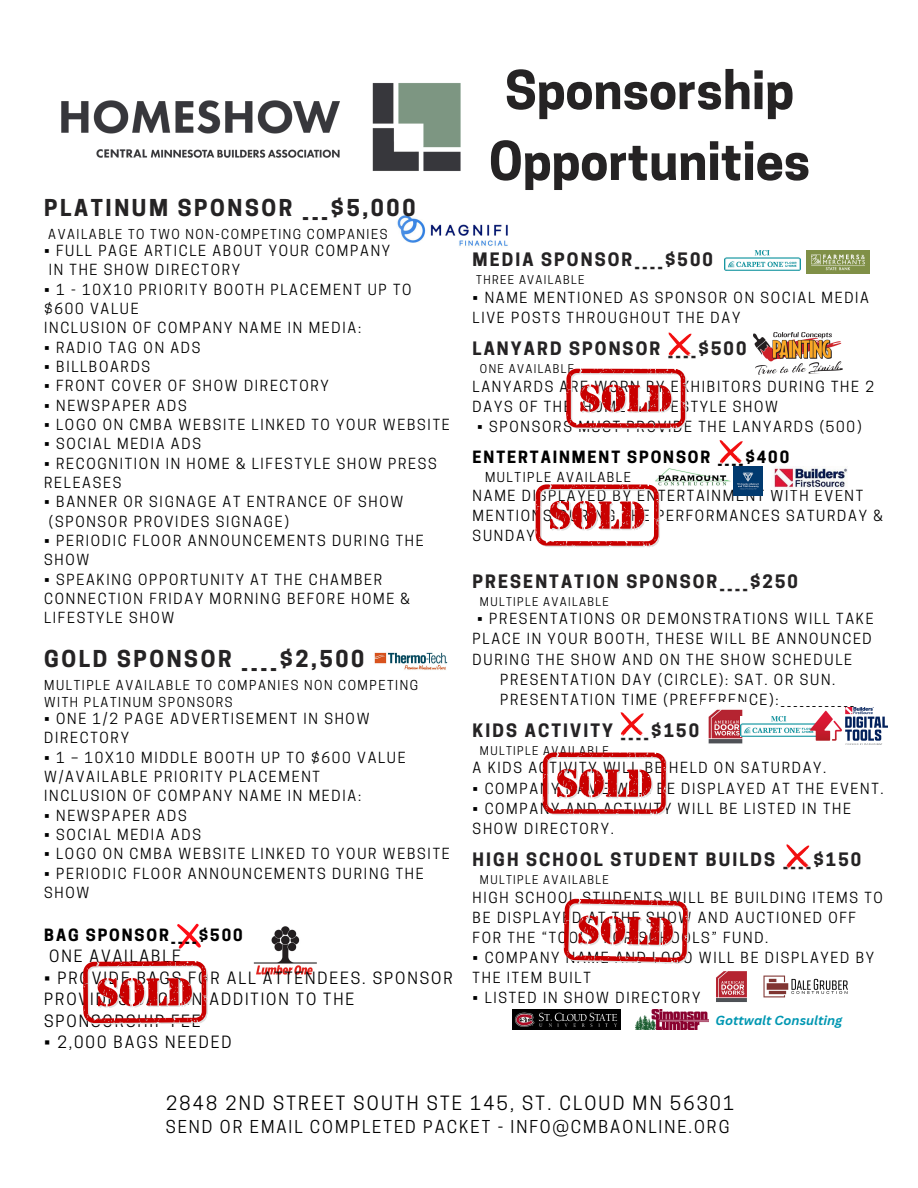
<style>
.page{position:relative;width:918px;height:1188px;background:#fff}
.page>*{position:absolute;margin:0;border:0;box-sizing:border-box;transform-origin:0 0}
.t1{font:700 50.25px/70.8px "Cooper Hewitt";color:#252324;text-align:center}
.t2{font:700 21.9px "Cooper Hewitt";letter-spacing:.12em;color:#252324}
.t3{font:18.45px "Cooper Hewitt";letter-spacing:.12em;color:#000}
.t4{font:700 17.4px "Cooper Hewitt";letter-spacing:.12em;color:#252324}
.t5{font:16.65px "Cooper Hewitt";letter-spacing:.12em;color:#000}
.t6{font:15.9px/21.5px "Cooper Hewitt";letter-spacing:.12em;color:#000}
.t7{font:700 15.9px/21.5px "Cooper Hewitt";letter-spacing:.12em;color:#000}
.t8{font:14.4px/19.4px "Cooper Hewitt";letter-spacing:.12em;color:#000}
.t9{font:12.9px/17.2px "Cooper Hewitt";letter-spacing:.12em;color:#000}
.t10{font:italic 700 12.9px "Canva Sans";color:#0097b2}
.t11{font:11.4px "Cooper Hewitt";letter-spacing:.12em;color:#000}
.s1{font-weight:400}
</style>
<div class="page">
<img style="left:61px;top:83px;width:400px;height:88px">
<img style="left:253px;top:926px;width:64px;height:49px">
<img style="left:699px;top:474px;width:32px;height:12px">
<img style="left:397px;top:215px;width:111px;height:31px">
<img style="left:708px;top:709px;width:35px;height:35px">
<img style="left:716px;top:971px;width:31px;height:31px">
<img style="left:374px;top:652px;width:74px;height:18px">
<img style="left:724px;top:251px;width:77px;height:20px">
<img style="left:741px;top:717px;width:69px;height:20px">
<img style="left:807px;top:251px;width:63px;height:22px">
<img style="left:753px;top:332px;width:89px;height:43px">
<img style="left:763px;top:975px;width:85px;height:23px">
<img style="left:636px;top:1010px;width:73px;height:19px">
<img style="left:512px;top:1010px;width:108px;height:19px">
<svg style="left:786px;top:844px;width:24px;height:25px"></svg>
<svg style="left:563px;top:898px;width:126px;height:66px"></svg>
<svg style="left:83px;top:923px;width:125px;height:102px"></svg>
<img style="left:734px;top:466px;width:29px;height:29px">
<svg style="left:542px;top:712px;width:125px;height:103px"></svg>
<img style="left:810px;top:708px;width:78px;height:37px">
<img style="left:774px;top:467px;width:73px;height:21px">
<svg style="left:535px;top:332px;width:164px;height:215px"></svg>
<svg style="left:719px;top:440px;width:24px;height:24px"></svg>
<p class="t2" style="left:44px;top:200px;width:373px">PLATINUM SPONSOR ___$5,000</p>
<p class="t9" style="left:48px;top:227px;width:341px">AVAILABLE TO TWO NON-COMPETING COMPANIES</p>
<p class="t8" style="left:49px;top:243px;width:343px;text-indent:-5px">• FULL PAGE ARTICLE ABOUT YOUR COMPANY<br>IN THE SHOW DIRECTORY</p>
<p class="t8" style="left:44px;top:281px;width:369px">• 1 - 10X10 PRIORITY BOOTH PLACEMENT UP TO $600 VALUE<br>INCLUSION OF COMPANY NAME IN MEDIA:</p>
<p class="t8" style="left:44px;top:339px;width:158px">• RADIO TAG ON ADS</p>
<p class="t8" style="left:44px;top:359px;width:108px">• BILLBOARDS</p>
<p class="t8" style="left:44px;top:378px;width:286px">• FRONT COVER OF SHOW DIRECTORY</p>
<p class="t8" style="left:44px;top:397px;width:144px">• NEWSPAPER ADS</p>
<p class="t8" style="left:44px;top:417px;width:407px">• LOGO ON CMBA WEBSITE LINKED TO YOUR WEBSITE</p>
<p class="t8" style="left:44px;top:436px;width:158px">• SOCIAL MEDIA ADS</p>
<p class="t8" style="left:44px;top:455px;width:394px">• RECOGNITION IN HOME &amp; LIFESTYLE SHOW PRESS<br>RELEASES</p>
<p class="t8" style="left:49px;top:494px;width:356px;text-indent:-5px">• BANNER OR SIGNAGE AT ENTRANCE OF SHOW (SPONSOR PROVIDES SIGNAGE)</p>
<p class="t8" style="left:44px;top:533px;width:381px">• PERIODIC FLOOR ANNOUNCEMENTS DURING THE<br>SHOW</p>
<p class="t8" style="left:44px;top:571px;width:367px">• SPEAKING OPPORTUNITY AT THE CHAMBER<br>CONNECTION FRIDAY MORNING BEFORE HOME &amp;<br>LIFESTYLE SHOW</p>
<p class="t2" style="left:44px;top:651px;width:322px">GOLD SPONSOR ____$2,500</p>
<p class="t9" style="left:44px;top:678px;width:375px">MULTIPLE AVAILABLE TO COMPANIES NON COMPETING<br>WITH PLATINUM SPONSORS</p>
<p class="t8" style="left:44px;top:711px;width:327px">• ONE 1/2 PAGE ADVERTISEMENT IN SHOW<br>DIRECTORY</p>
<p class="t8" style="left:44px;top:749px;width:363px">• 1 – 10X10 MIDDLE BOOTH UP TO $600 VALUE<br>W/AVAILABLE PRIORITY PLACEMENT<br>INCLUSION OF COMPANY NAME IN MEDIA:</p>
<p class="t8" style="left:44px;top:807px;width:144px">• NEWSPAPER ADS</p>
<p class="t8" style="left:44px;top:827px;width:158px">• SOCIAL MEDIA ADS</p>
<p class="t8" style="left:44px;top:846px;width:407px">• LOGO ON CMBA WEBSITE LINKED TO YOUR WEBSITE</p>
<p class="t8" style="left:44px;top:865px;width:381px">• PERIODIC FLOOR ANNOUNCEMENTS DURING THE<br>SHOW</p>
<p class="t7" style="left:49px;top:926px;width:195px;text-indent:-5px">BAG SPONSOR____$500<br><span class="s1">ONE AVAILABLE</span></p>
<p class="t6" style="left:44px;top:969px;width:410px">• PROVIDE BAGS FOR ALL ATTENDEES. SPONSOR<br>PROVIDES BAGS IN ADDITION TO THE<br>SPONSORSHIP FEE</p>
<p class="t6" style="left:44px;top:1034px;width:189px">• 2,000 BAGS NEEDED</p>
<h3 class="t1" style="left:489px;top:61px;width:323px">Sponsorship<br>Opportunities</h3>
<p class="t4" style="left:473px;top:253px;width:242px">MEDIA SPONSOR____$500</p>
<p class="t11" style="left:476px;top:276px;width:110px">THREE AVAILABLE</p>
<p class="t8" style="left:473px;top:289px;width:398px;line-height:20.1px">• NAME MENTIONED AS SPONSOR ON SOCIAL MEDIA<br>LIVE POSTS THROUGHOUT THE DAY</p>
<h1 class="t4" style="left:473px;top:342px;width:275px">LANYARD SPONSOR ____$500</h1>
<h1 class="t11" style="left:480px;top:365px;width:96px">ONE AVAILABLE</h1>
<h1 class="t8" style="left:473px;top:378px;width:403px;line-height:20.1px">LANYARDS ARE WORN BY EXHIBITORS DURING THE 2<br>DAYS OF THE HOME &amp; LIFESTYLE SHOW</h1>
<h1 class="t8" style="left:477px;top:418px;width:386px">• SPONSORS MUST PROVIDE THE LANYARDS (500)</h1>
<h3 class="t7" style="left:473px;top:448px;width:318px">ENTERTAINMENT SPONSOR ____$400</h3>
<h3 class="t9" style="left:485px;top:470px;width:147px">MULTIPLE AVAILABLE</h3>
<h3 class="t8" style="left:473px;top:487px;width:412px;line-height:20.1px">NAME DISPLAYED BY ENTERTAINMENT WITH EVENT<br>MENTIONS DURING THE PERFORMANCES SATURDAY &amp;<br>SUNDAY</h3>
<h4 class="t4" style="left:473px;top:575px;width:327px">PRESENTATION SPONSOR____$250</h4>
<h4 class="t11" style="left:480px;top:597px;width:130px">MULTIPLE AVAILABLE</h4>
<h4 class="t8" style="left:477px;top:611px;width:398px">• PRESENTATIONS OR DEMONSTRATIONS WILL TAKE</h4>
<h4 class="t8" style="left:473px;top:631px;width:401px">PLACE IN YOUR BOOTH, THESE WILL BE ANNOUNCED</h4>
<h4 class="t8" style="left:473px;top:651px;width:381px">DURING THE SHOW AND ON THE SHOW SCHEDULE</h4>
<h4 class="t8" style="left:500px;top:671px;width:337px">PRESENTATION DAY (CIRCLE): SAT. OR SUN.</h4>
<h3 class="t8" style="left:500px;top:691px;width:356px">PRESENTATION TIME (PREFERENCE):____________</h3>
<h3 class="t4" style="left:473px;top:724px;width:228px">KIDS ACTIVITY ____$150</h3>
<h3 class="t11" style="left:480px;top:747px;width:130px">MULTIPLE AVAILABLE</h3>
<h3 class="t8" style="left:473px;top:760px;width:355px">A KIDS ACTIVITY WILL BE HELD ON SATURDAY.</h3>
<h3 class="t8" style="left:473px;top:780px;width:412px">• COMPANY NAME WILL BE DISPLAYED AT THE EVENT.</h3>
<h3 class="t8" style="left:473px;top:800px;width:380px;line-height:20.1px">• COMPANY AND ACTIVITY WILL BE LISTED IN THE<br>SHOW DIRECTORY.</h3>
<p class="t4" style="left:473px;top:853px;width:390px">HIGH SCHOOL STUDENT BUILDS ____$150</p>
<p class="t11" style="left:480px;top:876px;width:130px">MULTIPLE AVAILABLE</p>
<p class="t8" style="left:473px;top:889px;width:412px;line-height:20.1px">HIGH SCHOOL STUDENTS WILL BE BUILDING ITEMS TO<br>BE DISPLAYED AT THE SHOW AND AUCTIONED OFF<br>FOR THE “TOOLS FOR SCHOOLS” FUND.</p>
<p class="t8" style="left:473px;top:949px;width:403px;line-height:20.1px">• COMPANY NAME AND LOGO WILL BE DISPLAYED BY<br>THE ITEM BUILT</p>
<p class="t8" style="left:473px;top:990px;width:229px">• LISTED IN SHOW DIRECTORY</p>
<h3 class="t10" style="left:716px;top:1011px;width:128px">Gottwalt Consulting</h3>
<h3 class="t3" style="left:166px;top:1096px;width:570px">2848 2ND STREET SOUTH STE 145, ST. CLOUD MN 56301</h3>
<h3 class="t5" style="left:166px;top:1121px;width:565px">SEND OR EMAIL COMPLETED PACKET - INFO@CMBAONLINE.ORG</h3>
</div>
